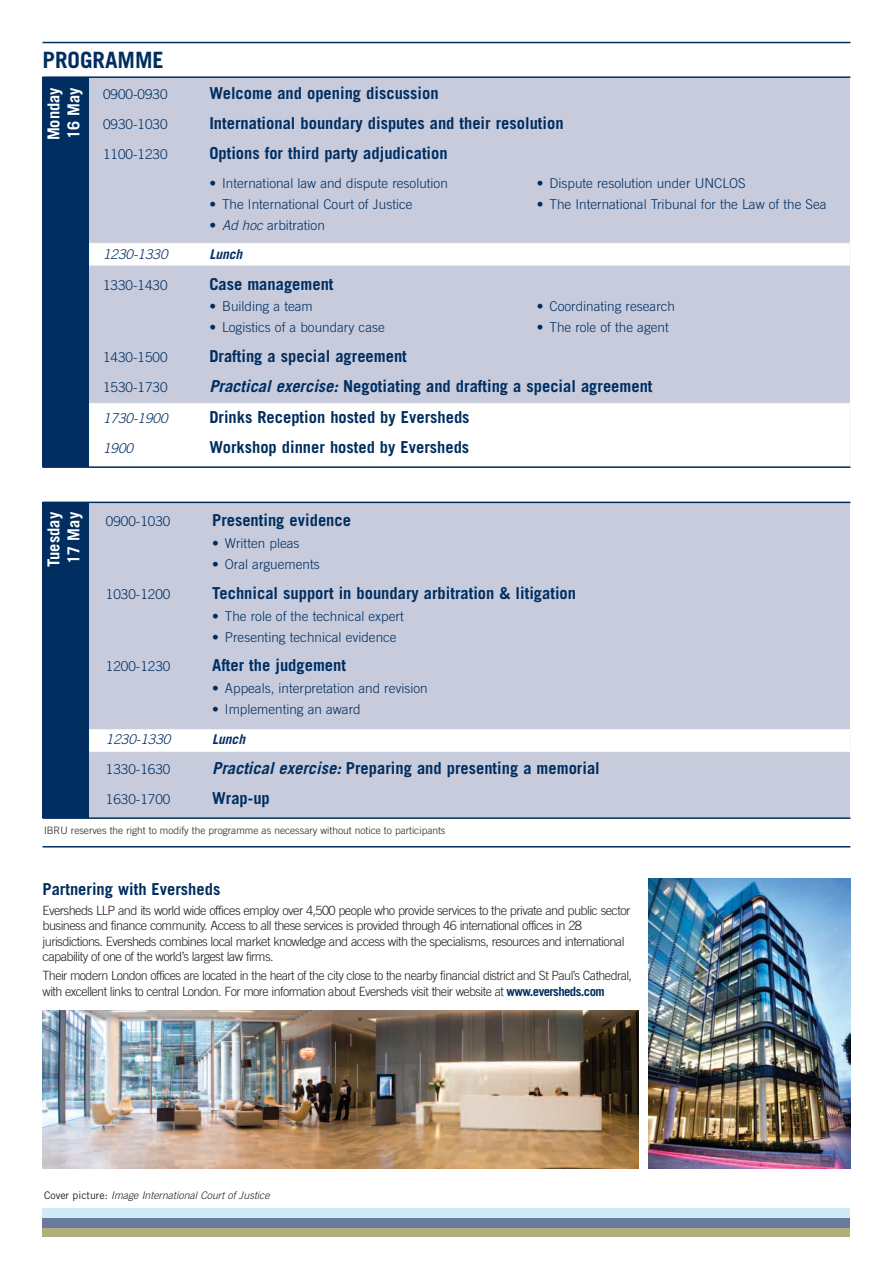
<style>
.page{position:relative;width:893px;height:1263px;background:#fff}
.page>*{position:absolute;margin:0;border:0;box-sizing:border-box;transform-origin:0 0}
.t1{font:700 22.5px "Trade Gothic";color:#002e60}
.t2{font:700 16.5px "Trade Gothic";color:#002e60}
.t3{font:700 16.5px/19.8px "Trade Gothic";color:#fff}
.t4{font:300 13.5px "Trade Gothic";color:#002e60}
.t5{font:italic 300 13.5px "Trade Gothic";color:#002e60}
.t6{font:italic 700 13.5px "Trade Gothic";color:#002e60}
.t7{font:300 12.75px/15.3px "Trade Gothic";letter-spacing:-.045em;color:#231f20}
.t8{font:italic 300 10.5px "Trade Gothic";color:#231f20}
.t9{font:300 10.2px "Trade Gothic";color:#231f20}
.s1{font-style:italic}
.s2{font-weight:700;color:#002e60}
.s3{font-weight:400;font-style:normal}
</style>
<div class="page">
<div style="left:43px;top:503px;width:807px;height:315px;background:#c7cbdc"></div>
<div style="left:43px;top:77px;width:807px;height:389px;background:#c7cbdc"></div>
<hr style="left:43px;top:76px;width:807px;height:2px;background:#002e60">
<hr style="left:43px;top:502px;width:807px;height:1px;background:#002e60">
<hr style="left:43px;top:817px;width:807px;height:2px;background:#002e60">
<hr style="left:43px;top:846px;width:807px;height:1px;background:#002e60">
<hr style="left:43px;top:42px;width:807px;height:1px;background:#002e60">
<div style="left:43px;top:1227px;width:807px;height:10px;background:#b2af7a"></div>
<div style="left:43px;top:1218px;width:807px;height:9px;background:#6a799e"></div>
<div style="left:43px;top:1208px;width:807px;height:10px;background:#cfebf8"></div>
<img style="left:649px;top:878px;width:201px;height:291px">
<img style="left:42px;top:1010px;width:596px;height:159px">
<div style="left:83px;top:244px;width:767px;height:21px;background:#fff"></div>
<div style="left:83px;top:243px;width:767px;height:23px;border:1px solid #f4f5ed"></div>
<div style="left:83px;top:404px;width:767px;height:62px;background:#fff"></div>
<div style="left:83px;top:403px;width:767px;height:64px;border:1px solid #f4f5ed"></div>
<div style="left:43px;top:77px;width:46px;height:390px;background:#002e60"></div>
<div style="left:73px;top:730px;width:777px;height:21px;background:#fff"></div>
<div style="left:73px;top:729px;width:777px;height:23px;border:1px solid #f4f5ed"></div>
<div style="left:43px;top:502px;width:46px;height:316px;background:#002e60"></div>
<hr style="left:43px;top:466px;width:807px;height:2px;background:#002e60">
<h1 class="t1" style="left:43px;top:52px;width:123px">PROGRAMME</h1>
<p class="t3" style="left:45px;top:140px;width:55px;rotate:-90deg">Monday<br>16 May</p>
<p class="t4" style="left:103px;top:89px;width:66px">0900-0930</p>
<p class="t2" style="left:209px;top:87px;width:231px">Welcome and opening discussion</p>
<p class="t4" style="left:103px;top:119px;width:66px">0930-1030</p>
<p class="t2" style="left:209px;top:117px;width:356px">International boundary disputes and their resolution</p>
<p class="t4" style="left:103px;top:150px;width:66px">1100-1230</p>
<p class="t2" style="left:209px;top:147px;width:240px">Options for third party adjudication</p>
<p class="t4" style="left:209px;top:178px;width:240px">• International law and dispute resolution</p>
<p class="t4" style="left:537px;top:178px;width:210px">• Dispute resolution under UNCLOS</p>
<p class="t4" style="left:209px;top:199px;width:205px">• The International Court of Justice</p>
<p class="t4" style="left:537px;top:199px;width:291px">• The International Tribunal for the Law of the Sea</p>
<p class="t4" style="left:209px;top:220px;width:117px">• <span class="s1">Ad hoc</span> arbitration</p>
<p class="t5" style="left:103px;top:249px;width:66px">1230-1330</p>
<p class="t6" style="left:209px;top:249px;width:34px">Lunch</p>
<p class="t4" style="left:103px;top:280px;width:66px">1330-1430</p>
<p class="t2" style="left:209px;top:278px;width:126px">Case management</p>
<p class="t4" style="left:209px;top:302px;width:105px">• Building a team</p>
<p class="t4" style="left:537px;top:302px;width:140px">• Coordinating research</p>
<p class="t4" style="left:209px;top:323px;width:177px">• Logistics of a boundary case</p>
<p class="t4" style="left:537px;top:323px;width:134px">• The role of the agent</p>
<p class="t4" style="left:103px;top:352px;width:66px">1430-1500</p>
<p class="t2" style="left:209px;top:350px;width:199px">Drafting a special agreement</p>
<p class="t4" style="left:103px;top:383px;width:66px">1530-1730</p>
<p class="t2" style="left:209px;top:380px;width:445px"><span class="s1">Practical exercise:</span> Negotiating and drafting a special agreement</p>
<p class="t5" style="left:103px;top:413px;width:66px">1730-1900</p>
<p class="t2" style="left:209px;top:411px;width:262px">Drinks Reception hosted by Eversheds</p>
<p class="t5" style="left:103px;top:443px;width:32px">1900</p>
<p class="t2" style="left:209px;top:441px;width:261px">Workshop dinner hosted by Eversheds</p>
<p class="t3" style="left:45px;top:567px;width:56px;rotate:-90deg">Tuesday<br>17 May</p>
<p class="t4" style="left:106px;top:517px;width:66px">0900-1030</p>
<p class="t2" style="left:212px;top:514px;width:140px">Presenting evidence</p>
<p class="t4" style="left:212px;top:538px;width:89px">• Written pleas</p>
<p class="t4" style="left:212px;top:559px;width:109px">• Oral arguements</p>
<p class="t4" style="left:106px;top:589px;width:66px">1030-1200</p>
<p class="t2" style="left:212px;top:587px;width:365px">Technical support in boundary arbitration &amp; litigation</p>
<p class="t4" style="left:212px;top:611px;width:193px">• The role of the technical expert</p>
<p class="t4" style="left:212px;top:632px;width:186px">• Presenting technical evidence</p>
<p class="t4" style="left:106px;top:661px;width:66px">1200-1230</p>
<p class="t2" style="left:212px;top:659px;width:135px">After the judgement</p>
<p class="t4" style="left:212px;top:683px;width:217px">• Appeals, interpretation and revision</p>
<p class="t4" style="left:212px;top:704px;width:150px">• Implementing an award</p>
<p class="t5" style="left:106px;top:734px;width:66px">1230-1330</p>
<p class="t6" style="left:212px;top:734px;width:34px">Lunch</p>
<p class="t4" style="left:106px;top:764px;width:66px">1330-1630</p>
<p class="t2" style="left:212px;top:762px;width:389px"><span class="s1">Practical exercise:</span> Preparing and presenting a memorial</p>
<p class="t4" style="left:106px;top:795px;width:66px">1630-1700</p>
<p class="t2" style="left:212px;top:792px;width:59px">Wrap-up</p>
<p class="t9" style="left:44px;top:827px;width:403px">IBRU reserves the right to modify the programme as necessary without notice to participants</p>
<p class="t2" style="left:43px;top:883px;width:179px">Partnering with Eversheds</p>
<p class="t7" style="left:43px;top:904px;width:589px">Eversheds LLP and its world wide offices employ over 4,500 people who provide services to the private and public sector business and finance community. Access to all these services is provided through 46 international offices in 28 jurisdictions. Eversheds combines local market knowledge and access with the specialisms, resources and international capability of one of the world’s largest law firms.</p>
<p class="t7" style="left:43px;top:969px;width:591px">Their modern London offices are located in the heart of the city close to the nearby financial district and St Paul’s Cathedral, with excellent links to central London. For more information about Eversheds visit their website at <span class="s2">www.eversheds.com</span></p>
<p class="t8" style="left:44px;top:1192px;width:227px"><span class="s3">Cover picture:</span> Image International Court of Justice</p>
</div>
